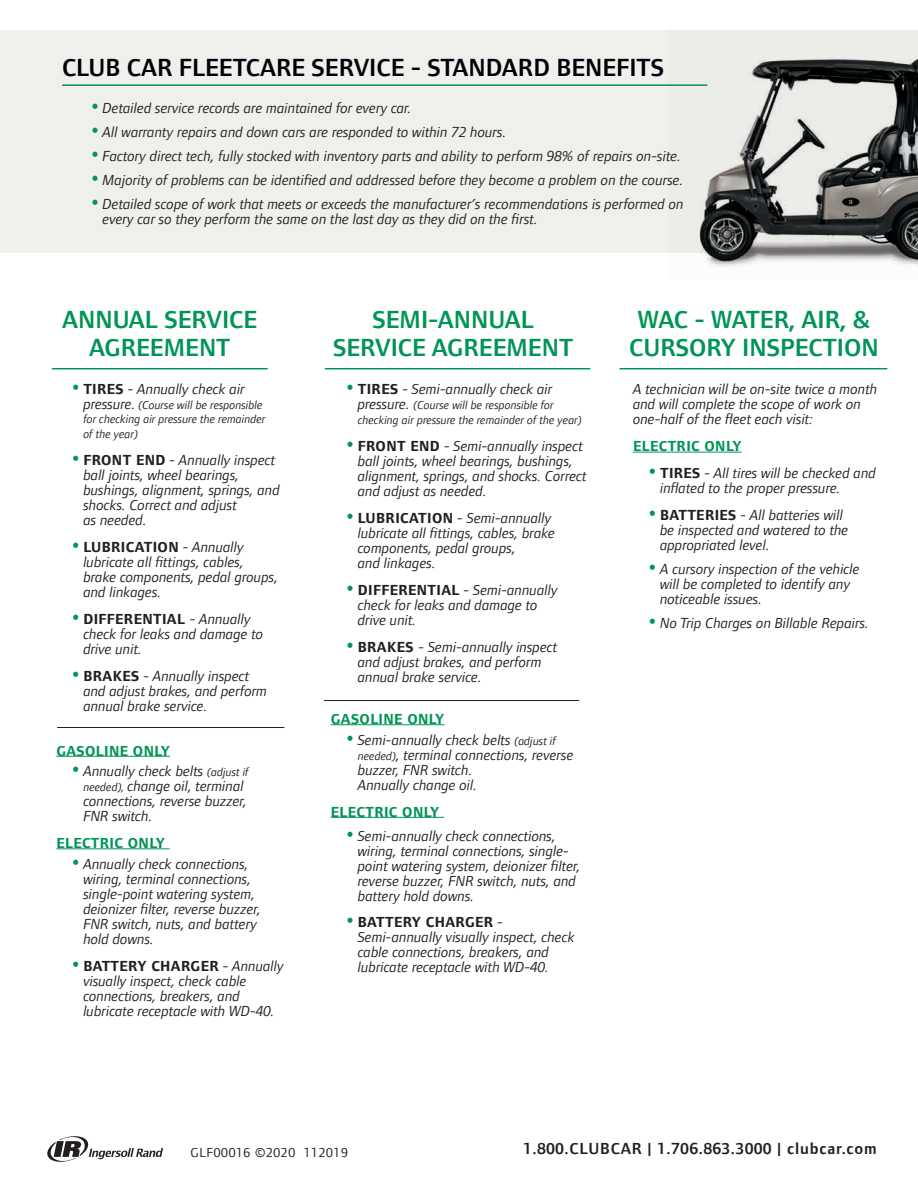
<style>
.page{position:relative;width:918px;height:1188px;background:#fff}
.page>*{position:absolute;margin:0;border:0;box-sizing:border-box;transform-origin:0 0}
.t1{font:600 25.5px/28.5px "Foundry Form Sans";color:#009457;text-align:center}
.t2{font:600 25.5px "Foundry Form Sans";color:#010209}
.t3{font:600 16.5px "Foundry Form Sans";letter-spacing:.05em;color:#231f20}
.bullets{font:italic 15px/15px "Foundry Form Sans";color:#231f20}
.bullets-2{font:700 15px "Foundry Form Sans";letter-spacing:.025em;color:#009457}
.t4{font:13.5px "Foundry Form Sans";letter-spacing:.05em;color:#231f20}
.t5{font:italic 12px/13.5px "Foundry Form Sans";color:#231f20}
.s1{font-weight:600;font-style:normal;font-size:24px;color:#009457}
.s2{font-weight:700;font-style:normal}
.s3{font-size:15px}
.s4{font-size:12px}
</style>
<div class="page">
<svg style="left:47px;top:1136px;width:116px;height:26px"></svg>
<div style="left:0;top:30px;width:918px;height:223px;background:#efefec"></div>
<img style="left:699px;top:56px;width:219px;height:211px">
<hr style="left:56px;top:756px;width:114px;height:1px;background:#009457">
<hr style="left:56px;top:849px;width:114px;height:1px;background:#009457">
<hr style="left:331px;top:724px;width:113px;height:1px;background:#009457">
<hr style="left:331px;top:817px;width:113px;height:1px;background:#009457">
<hr style="left:633px;top:452px;width:109px;height:1px;background:#009457">
<hr style="left:62px;top:84px;width:645px;height:2px;background:#009457">
<hr style="left:52px;top:368px;width:216px;height:1px;background:#009457">
<hr style="left:325px;top:368px;width:265px;height:1px;background:#009457">
<hr style="left:57px;top:727px;width:227px;height:1px;background:#231f20">
<hr style="left:324px;top:700px;width:255px;height:1px;background:#231f20">
<hr style="left:620px;top:368px;width:267px;height:1px;background:#009457">
<p class="t2" style="left:62px;top:53px;width:603px">CLUB CAR FLEETCARE SERVICE - STANDARD BENEFITS</p>
<p class="bullets" style="left:89px;top:100px;width:324px"><span class="s1">•</span>Detailed service records are maintained for every car.</p>
<p class="bullets" style="left:89px;top:124px;width:419px"><span class="s1">•</span>All warranty repairs and down cars are responded to within 72 hours.</p>
<p class="bullets" style="left:89px;top:148px;width:594px"><span class="s1">•</span>Factory direct tech, fully stocked with inventory parts and ability to perform 98% of repairs on-site.</p>
<p class="bullets" style="left:89px;top:172px;width:596px"><span class="s1">•</span>Majority of problems can be identified and addressed before they become a problem on the course.</p>
<p class="bullets" style="left:103px;top:196px;width:583px;text-indent:-14px"><span class="s1">•</span>Detailed scope of work that meets or exceeds the manufacturer’s recommendations is performed on every car so they perform the same on the last day as they did on the first.</p>
<p class="t1" style="left:62px;top:305px;width:197px">ANNUAL SERVICE<br>AGREEMENT</p>
<p class="t1" style="left:333px;top:305px;width:242px">SEMI-ANNUAL<br>SERVICE AGREEMENT</p>
<p class="t1" style="left:629px;top:305px;width:251px">WAC - WATER, AIR, &amp;<br>CURSORY INSPECTION</p>
<p class="bullets" style="left:70px;top:382px;width:176px"><span class="s1">•</span><span class="s2">TIRES</span> - Annually check air</p>
<p class="t5" style="left:83px;top:399px;width:184px"><span class="s3">pressure.</span> (Course will be responsible for checking air pressure the remainder</p>
<p class="t5" style="left:83px;top:427px;width:56px">of the year)</p>
<p class="bullets" style="left:83px;top:452px;width:198px;text-indent:-14px"><span class="s1">•</span><span class="s2">FRONT END</span> - Annually inspect ball joints, wheel bearings, bushings, alignment, springs, and shocks. Correct and adjust<br>as needed.</p>
<p class="bullets" style="left:83px;top:539px;width:196px;text-indent:-14px"><span class="s1">•</span><span class="s2">LUBRICATION</span> - Annually lubricate all fittings, cables, brake components, pedal groups, and linkages.</p>
<p class="bullets" style="left:83px;top:611px;width:181px;text-indent:-14px"><span class="s1">•</span><span class="s2">DIFFERENTIAL</span> - Annually check for leaks and damage to drive unit.</p>
<p class="bullets" style="left:83px;top:668px;width:185px;text-indent:-14px"><span class="s1">•</span><span class="s2">BRAKES</span> - Annually inspect and adjust brakes, and perform annual brake service.</p>
<p class="bullets-2" style="left:56px;top:742px;width:115px">GASOLINE ONLY</p>
<p class="bullets" style="left:83px;top:764px;width:167px;text-indent:-13px"><span class="s1">•</span>Annually check belts <span class="s4">(adjust if needed),</span> change oil, terminal connections, reverse buzzer,<br>FNR switch.</p>
<p class="bullets-2" style="left:56px;top:835px;width:110px">ELECTRIC ONLY</p>
<p class="bullets" style="left:83px;top:856px;width:179px;text-indent:-14px"><span class="s1">•</span>Annually check connections, wiring, terminal connections, single-point watering system, deionizer filter, reverse buzzer,<br>FNR switch, nuts, and battery hold downs.</p>
<p class="bullets" style="left:83px;top:958px;width:202px;text-indent:-14px"><span class="s1">•</span><span class="s2">BATTERY CHARGER</span> - Annually visually inspect, check cable connections, breakers, and lubricate receptacle with WD-40.</p>
<p class="bullets" style="left:344px;top:382px;width:210px"><span class="s1">•</span><span class="s2">TIRES</span> - Semi-annually check air</p>
<p class="t5" style="left:358px;top:398px;width:226px;line-height:15px"><span class="s3">pressure.</span> (Course will be responsible for checking air pressure the remainder of the year)</p>
<p class="bullets" style="left:358px;top:439px;width:230px;text-indent:-14px"><span class="s1">•</span><span class="s2">FRONT END</span> - Semi-annually inspect ball joints, wheel bearings, bushings, alignment, springs, and shocks. Correct and adjust as needed.</p>
<p class="bullets" style="left:358px;top:511px;width:199px;text-indent:-14px"><span class="s1">•</span><span class="s2">LUBRICATION</span> - Semi-annually lubricate all fittings, cables, brake components, pedal groups,<br>and linkages.</p>
<p class="bullets" style="left:358px;top:583px;width:201px;text-indent:-14px"><span class="s1">•</span><span class="s2">DIFFERENTIAL</span> - Semi-annually check for leaks and damage to drive unit.</p>
<p class="bullets" style="left:358px;top:639px;width:201px;text-indent:-14px"><span class="s1">•</span><span class="s2">BRAKES</span> - Semi-annually inspect and adjust brakes, and perform annual brake service.</p>
<p class="bullets-2" style="left:331px;top:711px;width:115px">GASOLINE ONLY</p>
<p class="bullets" style="left:358px;top:732px;width:217px;text-indent:-13px"><span class="s1">•</span>Semi-annually check belts <span class="s4">(adjust if needed)</span>, terminal connections, reverse buzzer, FNR switch.<br>Annually change oil.</p>
<p class="bullets-2" style="left:331px;top:803px;width:110px">ELECTRIC ONLY</p>
<p class="bullets" style="left:358px;top:828px;width:224px;text-indent:-14px"><span class="s1">•</span>Semi-annually check connections, wiring, terminal connections, single&shy;point watering system, deionizer filter, reverse buzzer, FNR switch, nuts, and battery hold downs.</p>
<p class="bullets" style="left:358px;top:915px;width:218px;text-indent:-14px"><span class="s1">•</span><span class="s2">BATTERY CHARGER</span> -<br>Semi-annually visually inspect, check cable connections, breakers, and lubricate receptacle with WD-40.</p>
<p class="bullets" style="left:633px;top:382px;width:246px">A technician will be on-site twice a month and will complete the scope of work on one-half of the fleet each visit:</p>
<p class="bullets-2" style="left:633px;top:438px;width:110px">ELECTRIC ONLY</p>
<p class="bullets" style="left:660px;top:466px;width:217px;text-indent:-14px"><span class="s1">•</span><span class="s2">TIRES</span> - All tires will be checked and inflated to the proper pressure.</p>
<p class="bullets" style="left:660px;top:508px;width:190px;text-indent:-14px"><span class="s1">•</span><span class="s2">BATTERIES</span> - All batteries will be inspected and watered to the appropriated level.</p>
<p class="bullets" style="left:660px;top:561px;width:201px;text-indent:-14px"><span class="s1">•</span>A cursory inspection of the vehicle will be completed to identify any noticeable issues.</p>
<p class="bullets" style="left:647px;top:615px;width:224px"><span class="s1">•</span>No Trip Charges on Billable Repairs.</p>
<p class="t4" style="left:191px;top:1145px;width:159px">GLF00016 ©2020 112019</p>
<p class="t3" style="left:523px;top:1139px;width:355px">1.800.CLUBCAR | 1.706.863.3000 | clubcar.com</p>
</div>
